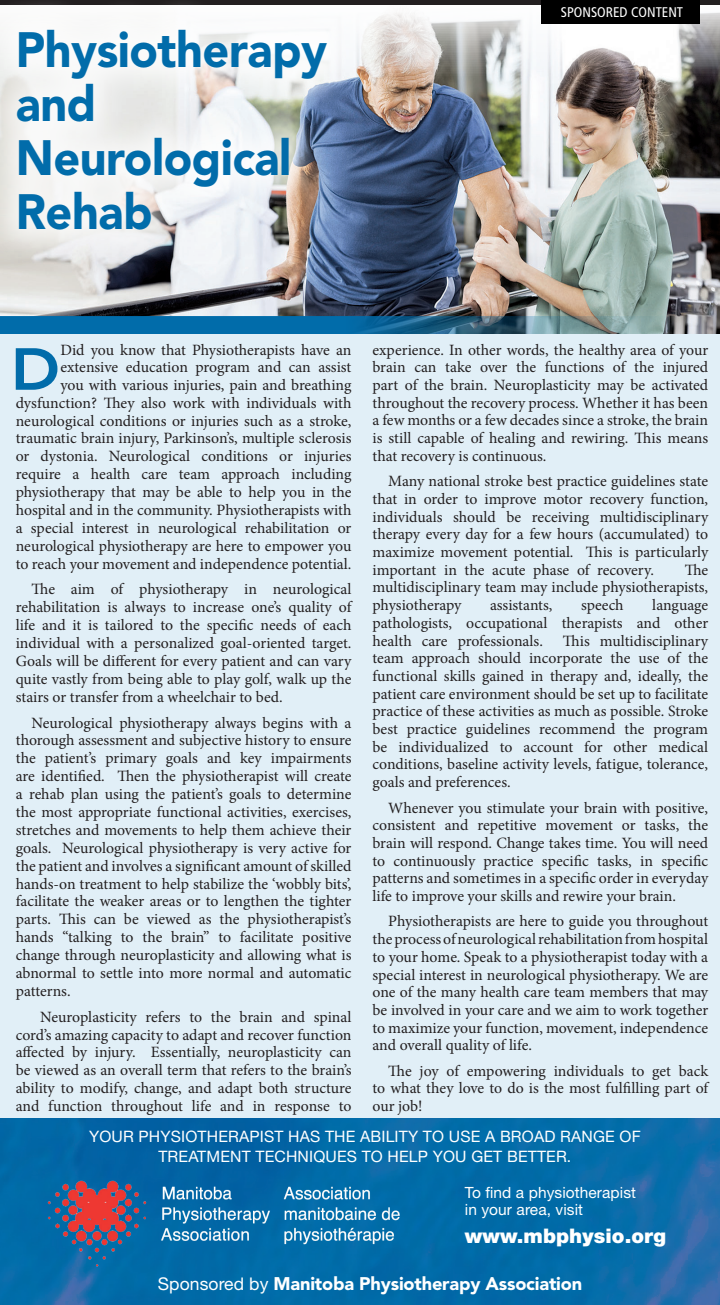
<style>
.page{position:relative;width:720px;height:1305px;background:#fff}
.page>*{position:absolute;margin:0;border:0;box-sizing:border-box;transform-origin:0 0}
.t1{font:800 58.62px "Avenir";color:#016caa;scale:1.11 1}
.t2{font:900 49.18px/54.2px "Avenir";letter-spacing:-.01em;color:#016caa;scale:.95 1}
.para_dropcap{font:900 20.12px "Helvetica Neue LT Std";letter-spacing:.005em;color:#fff}
.para_dropcap-2{font:900 18.2px "Avenir";letter-spacing:-.01em;color:#fff}
.t3{font:15.75px/17.8px "Minion Pro";letter-spacing:-.005em;color:#231f20;text-align:justify}
.para_dropcap-3{font:15.75px/19.2px "Helvetica Neue LT Std";letter-spacing:.01em;color:#fff;text-align:center}
.para_dropcap-4{font:15.4px "Helvetica Neue LT Std";letter-spacing:.005em;color:#fff}
.t4{font:condensed 14px "Frutiger";color:#fff}
.s1{font-family:"Helvetica Neue LT Std";font-weight:400;font-size:17.5px}
</style>
<div class="page">
<img style="left:0;top:5px;width:719px;height:311px">
<div style="left:0;top:0;width:719px;height:5px;background:#231f20"></div>
<div style="left:0;top:334px;width:719px;height:865px;background:#e1eff7"></div>
<img style="left:0;top:1119px;width:719px;height:186px">
<img style="left:37px;top:1164px;width:382px;height:106px">
<svg style="left:0;top:316px;width:719px;height:18px;fill:#046caa"></svg>
<div style="left:0;top:0;width:360px;height:265px;background:#fff;opacity:.75"></div>
<div style="left:540px;top:0;width:159px;height:24px;background:#000"></div>
<p class="t2" style="left:16px;top:22px;width:329px">Physiotherapy and<br>Neurological<br>Rehab</p>
<p class="t4" style="left:560px;top:4px;width:124px">SPONSORED CONTENT</p>
<p class="t3" style="left:16px;top:341px;width:337px;text-align:right">Did you know that Physiotherapists have an extensive education program and can assist<br>you with various injuries, pain and breathing dysfunction? They also work with individuals with neurological conditions or injuries such as a stroke, traumatic brain injury, Parkinson’s, multiple sclerosis or dystonia. Neurological conditions or injuries require a health care team approach including physiotherapy that may be able to help you in the hospital and in the community. Physiotherapists with a special interest in neurological rehabilitation or neurological physiotherapy are here to empower you to reach your movement and independence potential.</p>
<p class="t3" style="left:16px;top:581px;width:337px;text-indent:16px">The aim of physiotherapy in neurological rehabilitation is always to increase one’s quality of life and it is tailored to the specific needs of each individual with a personalized goal-oriented target.<br>Goals will be different for every patient and can vary quite vastly from being able to play golf, walk up the stairs or transfer from a wheelchair to bed.</p>
<p class="t3" style="left:16px;top:714px;width:337px;text-indent:16px">Neurological physiotherapy always begins with a thorough assessment and subjective history to ensure the patient’s primary goals and key impairments are identified. Then the physiotherapist will create a rehab plan using the patient’s goals to determine the most appropriate functional activities, exercises, stretches and movements to help them achieve their goals. Neurological physiotherapy is very active for the patient and involves a significant amount of skilled hands-on treatment to help stabilize the ‘wobbly bits’, facilitate the weaker areas or to lengthen the tighter parts. This can be viewed as the physiotherapist’s hands “talking to the brain” to facilitate positive change through neuroplasticity and allowing what is abnormal to settle into more normal and automatic patterns.</p>
<p class="t3" style="left:16px;top:1008px;width:337px;text-indent:24px">Neuroplasticity refers to the brain and spinal cord’s amazing capacity to adapt and recover function affected by injury. Essentially, neuroplasticity can be viewed as an overall term that refers to the brain’s ability to modify, change, and adapt both structure and function throughout life and in response to</p>
<p class="t1" style="left:11px;top:335px;width:46px">D</p>
<p class="t3" style="left:372px;top:341px;width:337px">experience. In other words, the healthy area of your brain can take over the functions of the injured part of the brain. Neuroplasticity may be activated throughout the recovery process. Whether it has been a few months or a few decades since a stroke, the brain is still capable of healing and rewiring. This means that recovery is continuous.</p>
<p class="t3" style="left:372px;top:473px;width:337px;text-indent:16px">Many national stroke best practice guidelines state that in order to improve motor recovery function, individuals should be receiving multidisciplinary therapy every day for a few hours (accumulated) to maximize movement potential. This is particularly important in the acute phase of recovery.</p>
<p class="t3" style="left:372px;top:561px;width:337px;text-indent:312px">The multidisciplinary team may include physiotherapists, physiotherapy</p>
<p class="t3" style="left:372px;top:596px;width:337px;text-indent:280px">language pathologists, occupational therapists and other health care professionals.</p>
<p class="t3" style="left:490px;top:596px;width:64px">assistants,</p>
<p class="t3" style="left:580px;top:596px;width:44px">speech</p>
<p class="t3" style="left:372px;top:632px;width:337px;text-indent:190px">This multidisciplinary team approach should incorporate the use of the functional skills gained in therapy and, ideally, the patient care environment should be set up to facilitate practice of these activities as much as possible. Stroke best practice guidelines recommend the program be individualized to account for other medical conditions, baseline activity levels, fatigue, tolerance, goals and preferences.</p>
<p class="t3" style="left:372px;top:799px;width:337px;text-indent:16px">Whenever you stimulate your brain with positive, consistent and repetitive movement or tasks, the brain will respond. Change takes time. You will need to continuously practice specific tasks, in specific patterns and sometimes in a specific order in everyday life to improve your skills and rewire your brain.</p>
<p class="t3" style="left:372px;top:913px;width:337px;text-indent:16px">Physiotherapists are here to guide you throughout the process of neurological rehabilitation from hospital to your home. Speak to a physiotherapist today with a special interest in neurological physiotherapy. We are one of the many health care team members that may be involved in your care and we aim to work together to maximize your function, movement, independence and overall quality of life.</p>
<p class="t3" style="left:372px;top:1062px;width:337px;text-indent:16px">The joy of empowering individuals to get back to what they love to do is the most fulfilling part of our job!</p>
<p class="para_dropcap-3" style="left:89px;top:1127px;width:553px">YOUR PHYSIOTHERAPIST HAS THE ABILITY TO USE A BROAD RANGE OF<br>TREATMENT TECHNIQUES TO HELP YOU GET BETTER.</p>
<p class="para_dropcap-4" style="left:464px;top:1183px;width:172px">To find a physiotherapist</p>
<p class="para_dropcap-4" style="left:464px;top:1200px;width:120px">in your area, visit</p>
<p class="para_dropcap" style="left:464px;top:1224px;width:202px">www.mbphysio.org</p>
<p class="para_dropcap-2" style="left:158px;top:1273px;width:425px"><span class="s1">Sponsored by</span> Manitoba Physiotherapy Association</p>
</div>
